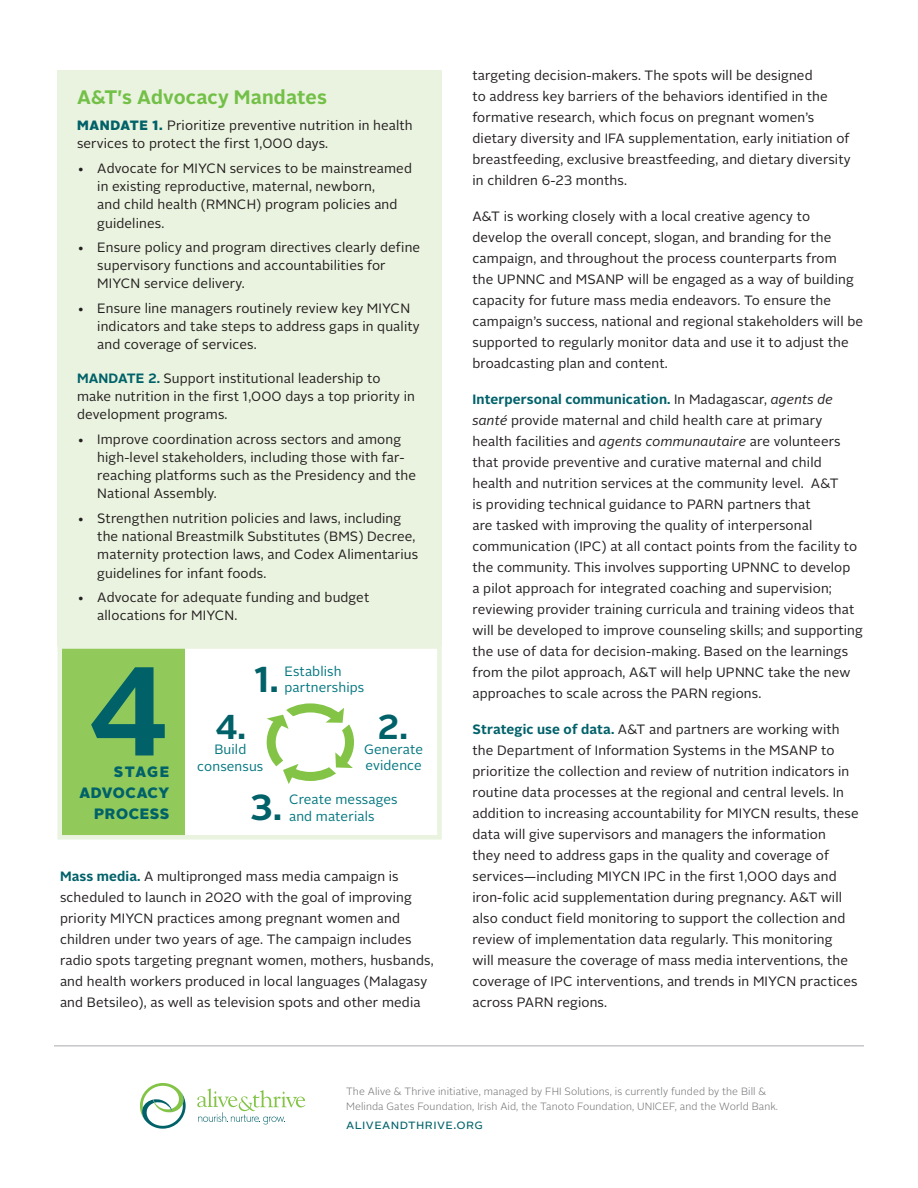
<style>
.page{position:relative;width:918px;height:1188px;background:#fff}
.page>*{position:absolute;margin:0;border:0;box-sizing:border-box;transform-origin:0 0}
.Body{font:700 126px "Alright Sans";color:#006169}
.Body-2{font:700 36px "Alright Sans";color:#006169}
.Body-3{font:700 34.5px "Alright Sans";color:#006169}
.Body-4{font:700 19.5px "Alright Sans";letter-spacing:.01em;color:#73c048}
.Body-5{font:900 15px/21px "Alright Sans";letter-spacing:.04em;color:#006169;text-align:right}
.Body-6{font:13.5px/21px "Alright Sans";letter-spacing:.01em;color:#231f20}
.Body-7{font:13.5px/16.5px "Alright Sans";letter-spacing:.01em;color:#047780}
.Body-8{font:13.5px "Alright Sans";letter-spacing:.03em;color:#006169}
.Body-9{font:300 10.5px/15px "Alright Sans";letter-spacing:.01em;color:#6c6d70}
.s1{font-weight:900;color:#006169}
.s2{font-weight:700;color:#006169}
.s3{font-style:italic}
</style>
<div class="page">
<div style="left:61px;top:646px;width:123px;height:191px;background:#91ca5b"></div>
<div style="left:58px;top:644px;width:384px;height:196px;border:4px solid #eaf3df"></div>
<svg style="left:266px;top:703px;width:88px;height:81px"></svg>
<svg style="left:197px;top:1089px;width:108px;height:35px"></svg>
<svg style="left:140px;top:1083px;width:46px;height:46px"></svg>
<div style="left:58px;top:70px;width:384px;height:576px;background:#eaf3df"></div>
<hr style="left:54px;top:1046px;width:810px;height:1px;background:#a8a9ad">
<p class="Body-4" style="left:77px;top:84px;width:252px">A&amp;T's Advocacy Mandates</p>
<p class="Body-6" style="left:77px;top:116px;width:337px;line-height:18.3px"><span class="s1">MANDATE 1.</span> Prioritize preventive nutrition in health services to protect the first 1,000 days.</p>
<p class="Body-6" style="left:97px;top:159px;width:316px;line-height:18.3px;text-indent:-20px">• Advocate for MIYCN services to be mainstreamed in existing reproductive, maternal, newborn,<br>and child health (RMNCH) program policies and guidelines.</p>
<p class="Body-6" style="left:97px;top:238px;width:324px;line-height:18.3px;text-indent:-20px">• Ensure policy and program directives clearly define supervisory functions and accountabilities for<br>MIYCN service delivery.</p>
<p class="Body-6" style="left:97px;top:299px;width:324px;line-height:18.3px;text-indent:-20px">• Ensure line managers routinely review key MIYCN indicators and take steps to address gaps in quality and coverage of services.</p>
<p class="Body-6" style="left:77px;top:369px;width:339px;line-height:18.3px"><span class="s2">MANDATE 2.</span> Support institutional leadership to make nutrition in the first 1,000 days a top priority in development programs.</p>
<p class="Body-6" style="left:97px;top:430px;width:320px;line-height:18.3px;text-indent:-20px">• Improve coordination across sectors and among high-level stakeholders, including those with far&shy;reaching platforms such as the Presidency and the National Assembly.</p>
<p class="Body-6" style="left:97px;top:509px;width:322px;line-height:18.3px;text-indent:-20px">• Strengthen nutrition policies and laws, including the national Breastmilk Substitutes (BMS) Decree, maternity protection laws, and Codex Alimentarius guidelines for infant foods.</p>
<p class="Body-6" style="left:97px;top:588px;width:274px;line-height:18.3px;text-indent:-20px">• Advocate for adequate funding and budget allocations for MIYCN.</p>
<p class="Body" style="left:87px;top:623px;width:82px">4</p>
<p class="Body-5" style="left:79px;top:761px;width:91px">STAGE<br>ADVOCACY<br>PROCESS</p>
<p class="Body-3" style="left:215px;top:702px;width:33px">4.</p>
<p class="Body-2" style="left:254px;top:654px;width:26px">1.</p>
<p class="Body-7" style="left:284px;top:663px;width:59px">Establish</p>
<p class="Body-7" style="left:284px;top:680px;width:81px">partnerships</p>
<p class="Body-3" style="left:377px;top:702px;width:32px">2.</p>
<p class="Body-7" style="left:197px;top:742px;width:68px;text-align:center">Build consensus</p>
<p class="Body-7" style="left:364px;top:741px;width:61px">Generate evidence</p>
<p class="Body-2" style="left:250px;top:782px;width:34px">3.</p>
<p class="Body-7" style="left:289px;top:791px;width:110px">Create messages and materials</p>
<p class="Body-6" style="left:60px;top:866px;width:375px"><span class="s2">Mass media.</span> A multipronged mass media campaign is scheduled to launch in 2020 with the goal of improving priority MIYCN practices among pregnant women and children under two years of age. The campaign includes radio spots targeting pregnant women, mothers, husbands, and health workers produced in local languages (Malagasy and Betsileo), as well as television spots and other media</p>
<p class="Body-6" style="left:472px;top:65px;width:380px">targeting decision-makers. The spots will be designed<br>to address key barriers of the behaviors identified in the formative research, which focus on pregnant women’s dietary diversity and IFA supplementation, early initiation of breastfeeding, exclusive breastfeeding, and dietary diversity in children 6-23 months.</p>
<p class="Body-6" style="left:472px;top:206px;width:392px">A&amp;T is working closely with a local creative agency to develop the overall concept, slogan, and branding for the campaign, and throughout the process counterparts from<br>the UPNNC and MSANP will be engaged as a way of building capacity for future mass media endeavors. To ensure the campaign’s success, national and regional stakeholders will be supported to regularly monitor data and use it to adjust the broadcasting plan and content.</p>
<p class="Body-6" style="left:472px;top:389px;width:392px"><span class="s2">Interpersonal communication.</span> In Madagascar, <span class="s3">agents de santé</span> provide maternal and child health care at primary health facilities and <span class="s3">agents communautaire</span> are volunteers that provide preventive and curative maternal and child health and nutrition services at the community level. A&amp;T<br>is providing technical guidance to PARN partners that<br>are tasked with improving the quality of interpersonal communication (IPC) at all contact points from the facility to the community. This involves supporting UPNNC to develop<br>a pilot approach for integrated coaching and supervision; reviewing provider training curricula and training videos that will be developed to improve counseling skills; and supporting the use of data for decision-making. Based on the learnings from the pilot approach, A&amp;T will help UPNNC take the new approaches to scale across the PARN regions.</p>
<p class="Body-6" style="left:472px;top:719px;width:388px"><span class="s2">Strategic use of data.</span> A&amp;T and partners are working with the Department of Information Systems in the MSANP to prioritize the collection and review of nutrition indicators in routine data processes at the regional and central levels. In addition to increasing accountability for MIYCN results, these data will give supervisors and managers the information<br>they need to address gaps in the quality and coverage of services—including MIYCN IPC in the first 1,000 days and iron-folic acid supplementation during pregnancy. A&amp;T will also conduct field monitoring to support the collection and review of implementation data regularly. This monitoring<br>will measure the coverage of mass media interventions, the coverage of IPC interventions, and trends in MIYCN practices across PARN regions.</p>
<p class="Body-9" style="left:346px;top:1084px;width:434px">The Alive &amp; Thrive initiative, managed by FHI Solutions, is currently funded by the Bill &amp;<br>Melinda Gates Foundation, Irish Aid, the Tanoto Foundation, UNICEF, and the World Bank.</p>
<p class="Body-8" style="left:346px;top:1116px;width:138px">aliveandthrive.org</p>
</div>
